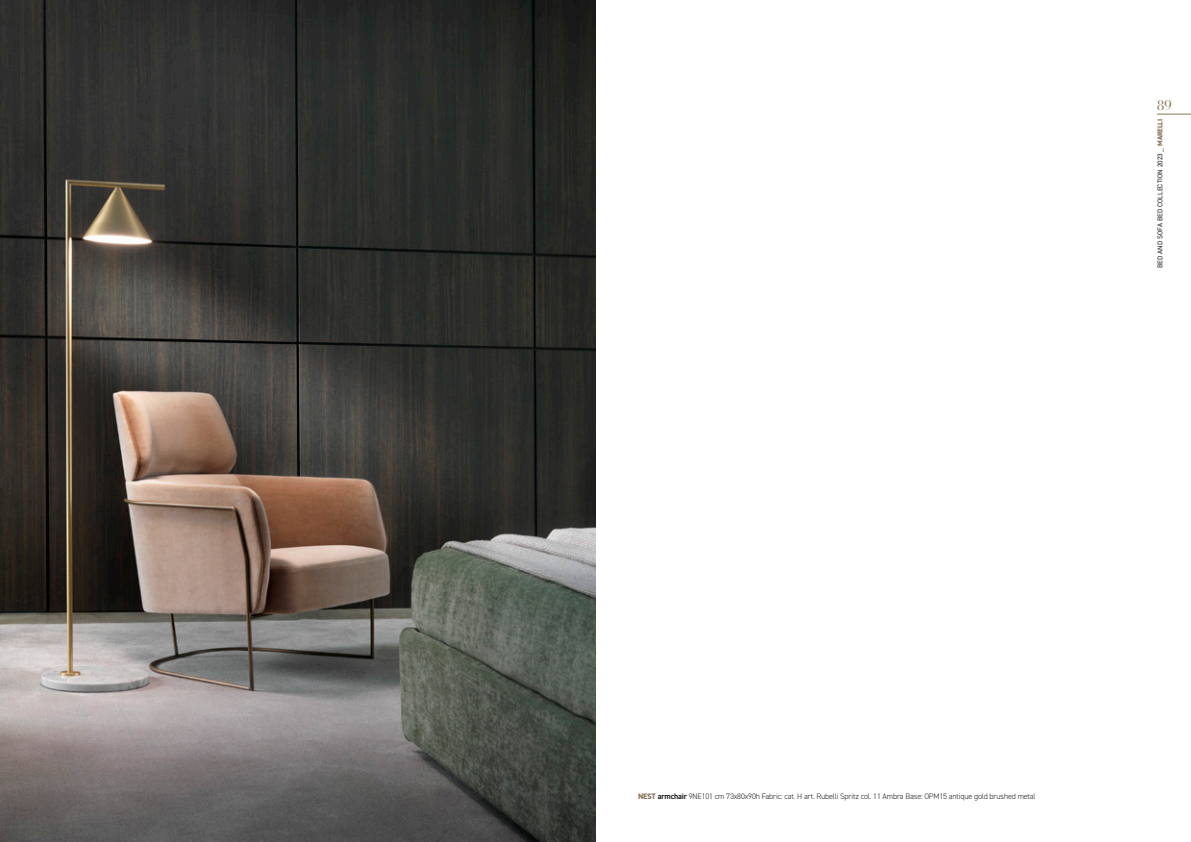
<style>
.page{position:relative;width:1191px;height:842px;background:#fff}
.page>*{position:absolute;margin:0;border:0;box-sizing:border-box;transform-origin:0 0}
.t1{font:14px "Bauer Bodoni Std";color:#8a7459}
.t2{font:300 8px "DIN2014";letter-spacing:-.02em;color:#231f20}
.t3{font:7px "DIN2014";letter-spacing:.01em;color:#231f20}
.s1{font-weight:800;color:#8a7459}
.s2{font-weight:700}
</style>
<div class="page">
<hr style="left:1157px;top:114px;width:34px;height:1px;background:#8a7459">
<img style="left:0;top:0;width:595px;height:842px">
<h1 class="t1" style="left:1156px;top:97px;width:17px">89</h1>
<p class="t3" style="left:1155px;top:268px;width:150px;rotate:-90deg">BED AND SOFA BED COLLECTION 2023 _ <span class="s1">MARELLI</span></p>
<p class="t2" style="left:638px;top:792px;width:399px"><span class="s1">NEST</span> <span class="s2">armchair</span> 9NE101 cm 73x80x90h Fabric: cat. H art. Rubelli Spritz col. 11 Ambra Base: OPM15 antique gold brushed metal</p>
</div>
